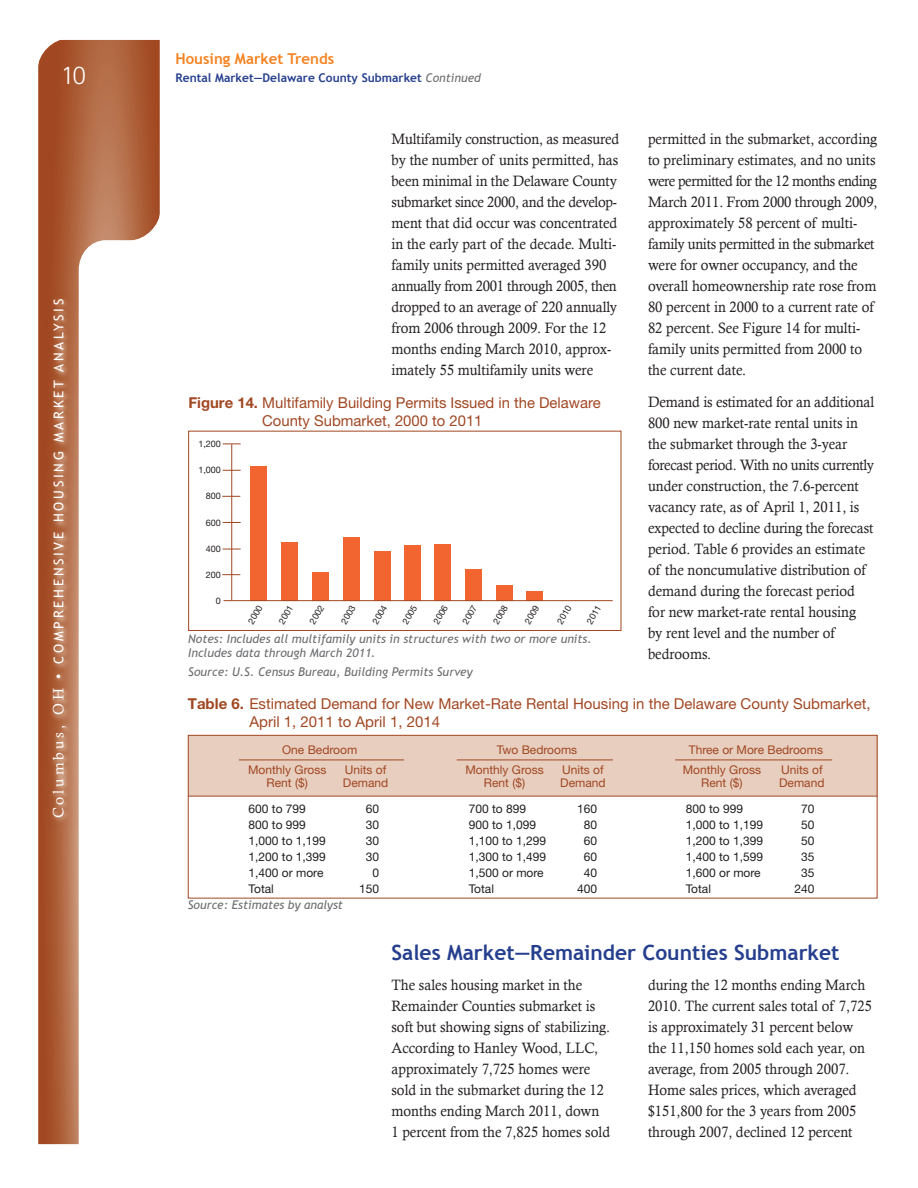
<style>
.page{position:relative;width:918px;height:1188px;background:#fff}
.page>*{position:absolute;margin:0;border:0;box-sizing:border-box;transform-origin:0 0}
.t1{font:300 27px "Rotis Sans Serif";color:#fff}
.level2{font:700 21px "Trebuchet MS";color:#253f8e}
.t2{font:15px/21px "Calisto";color:#231f20;scale:.95 1}
.t3{font:15px/18px "Helvetica Neue";color:#a14722}
.level2-2{font:700 15px "Trebuchet MS";color:#f58220}
.t4{font:13.5px "Trebuchet MS";letter-spacing:.2em;color:#fff}
.level2-3{font:12px "Helvetica Neue";color:#231f20}
.t5{font:italic 12px/13.5px "Trebuchet MS";color:#6c6d70}
.t6{font:12px "Helvetica Neue";color:#a14722}
.level2-4{font:700 12px "Trebuchet MS";color:#253f8e}
.t7{font:9px "Helvetica Neue";color:#231f20}
.s1{font-family:"Calisto";font-size:15px}
.s2{font-weight:400;font-style:italic;color:#6c6d70}
.s3{font-weight:700}
</style>
<div class="page">
<svg style="left:38px;top:40px;width:122px;height:1104px;background:#af633f"></svg>
<svg style="left:79px;top:240px;width:81px;height:904px"></svg>
<svg style="left:38px;top:39px;width:30px;height:30px"></svg>
<svg style="left:130px;top:210px;width:30px;height:36px"></svg>
<img style="left:46px;top:290px;width:31px;height:539px">
<div style="left:188px;top:431px;width:433px;height:200px;border:1px solid #a14722"></div>
<hr style="left:231px;top:444px;width:1px;height:157px;background:#a14722">
<div style="left:405px;top:545px;width:16px;height:56px;background:#f26430"></div>
<div style="left:434px;top:544px;width:17px;height:57px;background:#f26430"></div>
<div style="left:465px;top:569px;width:17px;height:32px;background:#f26430"></div>
<div style="left:496px;top:585px;width:17px;height:16px;background:#f26430"></div>
<div style="left:526px;top:592px;width:17px;height:9px;background:#f26430"></div>
<div style="left:281px;top:542px;width:17px;height:59px;background:#f26430"></div>
<div style="left:343px;top:537px;width:17px;height:64px;background:#f26430"></div>
<div style="left:374px;top:551px;width:17px;height:50px;background:#f26430"></div>
<div style="left:312px;top:572px;width:17px;height:29px;background:#f26430"></div>
<div style="left:250px;top:466px;width:17px;height:135px;background:#f26430"></div>
<hr style="left:224px;top:600px;width:389px;height:1px;background:#a14722">
<svg style="left:223px;top:549px;width:18px;height:1px"></svg>
<svg style="left:223px;top:522px;width:18px;height:1px"></svg>
<svg style="left:223px;top:470px;width:18px;height:1px"></svg>
<svg style="left:223px;top:444px;width:18px;height:1px"></svg>
<svg style="left:222px;top:496px;width:18px;height:1px"></svg>
<svg style="left:222px;top:574px;width:18px;height:1px"></svg>
<div style="left:188px;top:735px;width:690px;height:61px;background:#e7cebe"></div>
<div style="left:188px;top:735px;width:690px;height:163px;border:1px solid #a14722"></div>
<hr style="left:188px;top:796px;width:690px;height:1px;background:#a14722">
<hr style="left:239px;top:760px;width:165px;height:1px;background:#a14722">
<hr style="left:457px;top:760px;width:156px;height:1px;background:#a14722">
<hr style="left:675px;top:760px;width:157px;height:1px;background:#a14722">
<h1 class="t1" style="left:61px;top:60px;width:26px">10</h1>
<p class="t4" style="left:51px;top:818px;width:521px;rotate:-90deg"><span class="s1">Columbus, OH •</span> COMPREHENSIVE HOUSING MARKET ANALYSIS</p>
<p class="level2-2" style="left:176px;top:49px;width:160px">Housing Market Trends</p>
<p class="level2-4" style="left:176px;top:70px;width:307px">Rental Market—Delaware County Submarket <span class="s2">Continued</span></p>
<p class="t2" style="left:392px;top:128px;width:241px">Multifamily construction, as measured by the number of units permitted, has been minimal in the Delaware County submarket since 2000, and the develop&shy;ment that did occur was concentrated in the early part of the decade. Multi&shy;family units permitted averaged 390 annually from 2001 through 2005, then dropped to an average of 220 annually from 2006 through 2009. For the 12 months ending March 2010, approx&shy;imately 55 multifamily units were</p>
<p class="t2" style="left:648px;top:128px;width:243px">permitted in the submarket, according to preliminary estimates, and no units were permitted for the 12 months ending March 2011. From 2000 through 2009, approximately 58 percent of multi&shy;family units permitted in the submarket were for owner occupancy, and the overall homeownership rate rose from 80 percent in 2000 to a current rate of 82 percent. See Figure 14 for multi&shy;family units permitted from 2000 to the current date.</p>
<p class="t2" style="left:648px;top:391px;width:240px">Demand is estimated for an additional 800 new market-rate rental units in the submarket through the 3-year forecast period. With no units currently under construction, the 7.6-percent vacancy rate, as of April 1, 2011, is expected to decline during the forecast period. Table 6 provides an estimate of the noncumulative distribution of demand during the forecast period for new market-rate rental housing by rent level and the number of bedrooms.</p>
<p class="t3" style="left:262px;top:394px;width:340px;text-indent:-74px"><span class="s3">Figure 14.</span> Multifamily Building Permits Issued in the Delaware<br>County Submarket, 2000 to 2011</p>
<p class="t7" style="left:198px;top:439px;width:24px">1,200</p>
<p class="t7" style="left:198px;top:465px;width:24px">1,000</p>
<p class="t7" style="left:206px;top:491px;width:17px">800</p>
<p class="t7" style="left:206px;top:517px;width:17px">600</p>
<p class="t7" style="left:206px;top:543px;width:17px">400</p>
<p class="t7" style="left:206px;top:569px;width:17px">200</p>
<p class="t7" style="left:216px;top:595px;width:7px">0</p>
<p class="t7" style="left:246px;top:621px;width:22px;rotate:-60deg">2000</p>
<p class="t7" style="left:276px;top:621px;width:22px;rotate:-60deg">2001</p>
<p class="t7" style="left:307px;top:621px;width:22px;rotate:-60deg">2002</p>
<p class="t7" style="left:339px;top:621px;width:22px;rotate:-60deg">2003</p>
<p class="t7" style="left:370px;top:621px;width:22px;rotate:-60deg">2004</p>
<p class="t7" style="left:400px;top:621px;width:22px;rotate:-60deg">2005</p>
<p class="t7" style="left:431px;top:621px;width:22px;rotate:-60deg">2006</p>
<p class="t7" style="left:460px;top:621px;width:22px;rotate:-60deg">2007</p>
<p class="t7" style="left:491px;top:621px;width:22px;rotate:-60deg">2008</p>
<p class="t7" style="left:522px;top:621px;width:22px;rotate:-60deg">2009</p>
<p class="t7" style="left:555px;top:621px;width:22px;rotate:-60deg">2010</p>
<p class="t7" style="left:584px;top:621px;width:22px;rotate:-60deg">2011</p>
<p class="t5" style="left:188px;top:632px;width:405px">Notes: Includes all multifamily units in structures with two or more units.<br>Includes data through March 2011.</p>
<p class="t5" style="left:188px;top:665px;width:286px">Source: U.S. Census Bureau, Building Permits Survey</p>
<p class="t3" style="left:249px;top:695px;width:623px;text-indent:-62px"><span class="s3">Table 6.</span> Estimated Demand for New Market-Rate Rental Housing in the Delaware County Submarket,<br>April 1, 2011 to April 1, 2014</p>
<p class="t6" style="left:282px;top:742px;width:77px">One Bedroom</p>
<p class="t6" style="left:497px;top:742px;width:82px">Two Bedrooms</p>
<p class="t6" style="left:689px;top:742px;width:136px">Three or More Bedrooms</p>
<p class="t6" style="left:248px;top:763px;width:80px">Monthly Gross</p>
<p class="t6" style="left:267px;top:776px;width:43px">Rent ($)</p>
<p class="t6" style="left:466px;top:763px;width:80px">Monthly Gross</p>
<p class="t6" style="left:484px;top:776px;width:43px">Rent ($)</p>
<p class="t6" style="left:683px;top:763px;width:80px">Monthly Gross</p>
<p class="t6" style="left:701px;top:776px;width:43px">Rent ($)</p>
<p class="t6" style="left:345px;top:763px;width:43px">Units of</p>
<p class="t6" style="left:343px;top:776px;width:47px">Demand</p>
<p class="t6" style="left:562px;top:763px;width:43px">Units of</p>
<p class="t6" style="left:560px;top:776px;width:47px">Demand</p>
<p class="t6" style="left:781px;top:763px;width:43px">Units of</p>
<p class="t6" style="left:779px;top:776px;width:47px">Demand</p>
<p class="level2-3" style="left:249px;top:802px;width:59px">600 to 799</p>
<p class="level2-3" style="left:366px;top:802px;width:15px">60</p>
<p class="level2-3" style="left:469px;top:802px;width:59px">700 to 899</p>
<p class="level2-3" style="left:577px;top:802px;width:22px">160</p>
<p class="level2-3" style="left:686px;top:802px;width:59px">800 to 999</p>
<p class="level2-3" style="left:801px;top:802px;width:15px">70</p>
<p class="level2-3" style="left:249px;top:818px;width:59px">800 to 999</p>
<p class="level2-3" style="left:366px;top:818px;width:15px">30</p>
<p class="level2-3" style="left:469px;top:818px;width:69px">900 to 1,099</p>
<p class="level2-3" style="left:584px;top:818px;width:15px">80</p>
<p class="level2-3" style="left:686px;top:818px;width:79px">1,000 to 1,199</p>
<p class="level2-3" style="left:801px;top:818px;width:15px">50</p>
<p class="level2-3" style="left:249px;top:834px;width:79px">1,000 to 1,199</p>
<p class="level2-3" style="left:366px;top:834px;width:15px">30</p>
<p class="level2-3" style="left:469px;top:834px;width:79px">1,100 to 1,299</p>
<p class="level2-3" style="left:584px;top:834px;width:15px">60</p>
<p class="level2-3" style="left:686px;top:834px;width:79px">1,200 to 1,399</p>
<p class="level2-3" style="left:801px;top:834px;width:15px">50</p>
<p class="level2-3" style="left:249px;top:850px;width:79px">1,200 to 1,399</p>
<p class="level2-3" style="left:366px;top:850px;width:15px">30</p>
<p class="level2-3" style="left:469px;top:850px;width:79px">1,300 to 1,499</p>
<p class="level2-3" style="left:584px;top:850px;width:15px">60</p>
<p class="level2-3" style="left:686px;top:850px;width:79px">1,400 to 1,599</p>
<p class="level2-3" style="left:801px;top:850px;width:15px">35</p>
<p class="level2-3" style="left:249px;top:866px;width:76px">1,400 or more</p>
<p class="level2-3" style="left:372px;top:866px;width:8px">0</p>
<p class="level2-3" style="left:469px;top:866px;width:76px">1,500 or more</p>
<p class="level2-3" style="left:584px;top:866px;width:15px">40</p>
<p class="level2-3" style="left:686px;top:866px;width:76px">1,600 or more</p>
<p class="level2-3" style="left:801px;top:866px;width:15px">35</p>
<p class="level2-3" style="left:249px;top:882px;width:27px">Total</p>
<p class="level2-3" style="left:359px;top:882px;width:22px">150</p>
<p class="level2-3" style="left:469px;top:882px;width:27px">Total</p>
<p class="level2-3" style="left:577px;top:882px;width:22px">400</p>
<p class="level2-3" style="left:686px;top:882px;width:27px">Total</p>
<p class="level2-3" style="left:794px;top:882px;width:22px">240</p>
<p class="t5" style="left:188px;top:899px;width:157px">Source: Estimates by analyst</p>
<p class="level2" style="left:392px;top:940px;width:450px">Sales Market—Remainder Counties Submarket</p>
<p class="t2" style="left:648px;top:975px;width:237px">during the 12 months ending March 2010. The current sales total of 7,725 is approximately 31 percent below the 11,150 homes sold each year, on average, from 2005 through 2007.<br>Home sales prices, which averaged $151,800 for the 3 years from 2005 through 2007, declined 12 percent</p>
<p class="t2" style="left:392px;top:974px;width:232px">The sales housing market in the Remainder Counties submarket is soft but showing signs of stabilizing.<br>According to Hanley Wood, LLC, approximately 7,725 homes were sold in the submarket during the 12 months ending March 2011, down 1 percent from the 7,825 homes sold</p>
</div>
